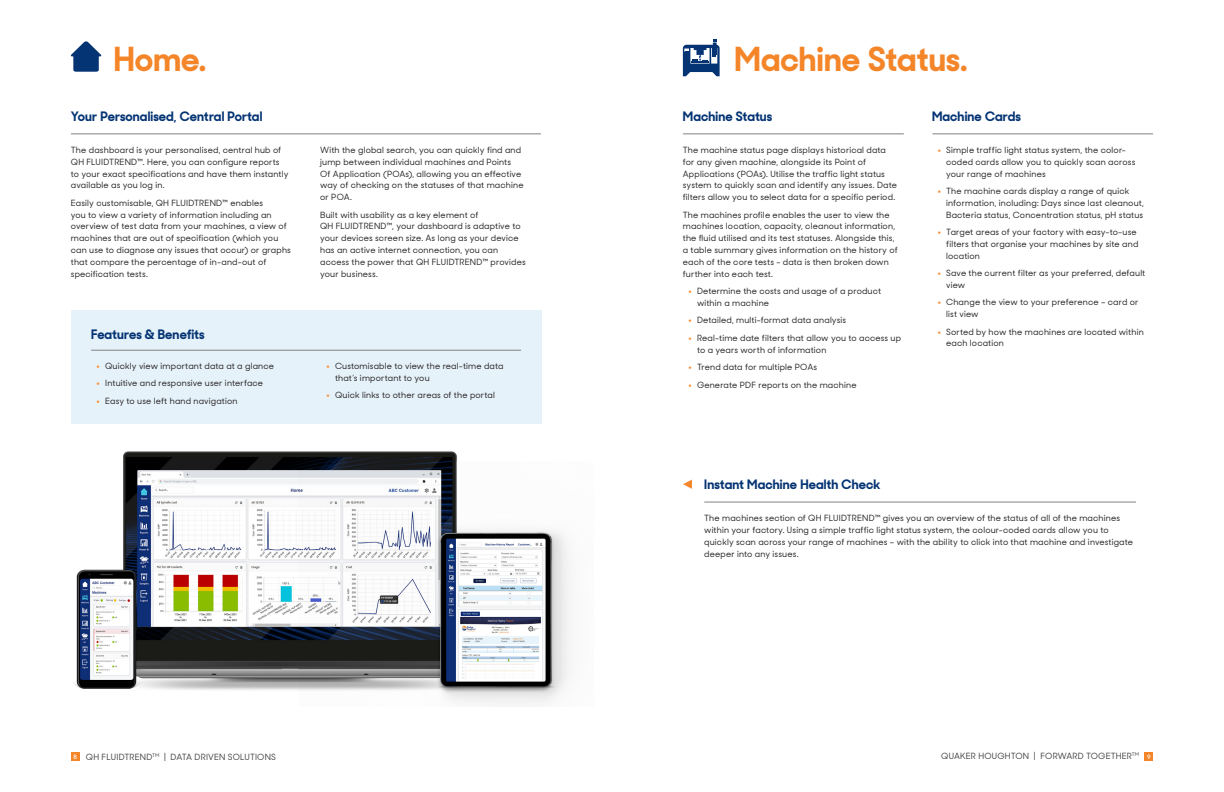
<style>
.page{position:relative;width:1224px;height:792px;background:#fff}
.page>*{position:absolute;margin:0;border:0;box-sizing:border-box;transform-origin:0 0}
.t1{font:700 33px "Sharp Sans Display No 2";letter-spacing:.005em;color:#f58529}
.t2{font:700 13px "Sharp Sans Display No 2";letter-spacing:.005em;color:#053474}
.t3{font:500 8.5px/11.8px "Sharp Sans Display No 2";letter-spacing:.02em;color:#231f20}
.t4{font:500 8.5px "Sharp Sans Display No 2";letter-spacing:.02em;color:#3e3e3f}
.t5{font:600 6px "Sharp Sans Display No 2";color:#fff}
.s1{font-weight:800;font-size:9px;color:#f6903b}
</style>
<div class="page">
<hr style="left:683px;top:134px;width:221px;height:1px;background:#808285">
<div style="left:71px;top:310px;width:470px;height:114px;background:#e6f2fa"></div>
<hr style="left:71px;top:134px;width:470px;height:1px;background:#808285">
<hr style="left:91px;top:350px;width:430px;height:1px;background:#808285">
<img style="left:74px;top:451px;width:495px;height:252px">
<svg style="left:70px;top:41px;width:32px;height:31px"></svg>
<hr style="left:704px;top:502px;width:432px;height:1px;background:#808285">
<svg style="left:683px;top:40px;width:37px;height:36px"></svg>
<svg style="left:683px;top:480px;width:9px;height:9px"></svg>
<hr style="left:932px;top:134px;width:221px;height:1px;background:#808285">
<div style="left:71px;top:752px;width:8px;height:9px;background:#f58529"></div>
<div style="left:1145px;top:752px;width:8px;height:9px;background:#f58529"></div>
<p class="t1" style="left:114px;top:31px;width:94px">Home.</p>
<p class="t1" style="left:735px;top:31px;width:234px">Machine Status.</p>
<p class="t2" style="left:71px;top:105px;width:193px">Your Personalised, Central Portal</p>
<p class="t2" style="left:683px;top:105px;width:91px">Machine Status</p>
<p class="t2" style="left:932px;top:105px;width:90px">Machine Cards</p>
<p class="t3" style="left:71px;top:143px;width:219px">The dashboard is your personalised, central hub of QH FLUIDTREND™. Here, you can configure reports to your exact specifications and have them instantly available as you log in.</p>
<p class="t3" style="left:71px;top:196px;width:222px">Easily customisable, QH FLUIDTREND™ enables<br>you to view a variety of information including an overview of test data from your machines, a view of machines that are out of specification (which you can use to diagnose any issues that occur) or graphs that compare the percentage of in-and-out of specification tests.</p>
<p class="t2" style="left:91px;top:323px;width:115px">Features &amp; Benefits</p>
<p class="t3" style="left:97px;top:359px;width:179px"><span class="s1">•</span> Quickly view important data at a glance</p>
<p class="t3" style="left:97px;top:377px;width:168px"><span class="s1">•</span> Intuitive and responsive user interface</p>
<p class="t3" style="left:97px;top:394px;width:142px"><span class="s1">•</span> Easy to use left hand navigation</p>
<p class="t3" style="left:320px;top:143px;width:205px">With the global search, you can quickly find and jump between individual machines and Points<br>Of Application (POAs), allowing you an effective way of checking on the statuses of that machine or POA.</p>
<p class="t3" style="left:320px;top:208px;width:207px">Built with usability as a key element of<br>QH FLUIDTREND™, your dashboard is adaptive to your devices screen size. As long as your device has an active internet connection, you can access the power that QH FLUIDTREND™ provides your business.</p>
<p class="t3" style="left:335px;top:359px;width:170px;text-indent:-9px"><span class="s1">•</span> Customisable to view the real-time data that’s important to you</p>
<p class="t3" style="left:327px;top:388px;width:170px"><span class="s1">•</span> Quick links to other areas of the portal</p>
<p class="t3" style="left:683px;top:143px;width:216px">The machine status page displays historical data for any given machine, alongside its Point of Applications (POAs). Utilise the traffic light status system to quickly scan and identify any issues. Date filters allow you to select data for a specific period.</p>
<p class="t3" style="left:683px;top:208px;width:216px">The machines profile enables the user to view the machines location, capacity, cleanout information, the fluid utilised and its test statuses. Alongside this, a table summary gives information on the history of each of the core tests - data is then broken down further into each test.</p>
<p class="t3" style="left:697px;top:284px;width:186px;text-indent:-9px"><span class="s1">•</span> Determine the costs and usage of a product within a machine</p>
<p class="t3" style="left:689px;top:314px;width:159px"><span class="s1">•</span> Detailed, multi-format data analysis</p>
<p class="t3" style="left:697px;top:331px;width:206px;text-indent:-9px"><span class="s1">•</span> Real-time date filters that allow you to access up to a years worth of information</p>
<p class="t3" style="left:689px;top:360px;width:130px"><span class="s1">•</span> Trend data for multiple POAs</p>
<p class="t3" style="left:689px;top:378px;width:170px"><span class="s1">•</span> Generate PDF reports on the machine</p>
<p class="t3" style="left:946px;top:143px;width:191px;text-indent:-9px"><span class="s1">•</span> Simple traffic light status system, the color&shy;coded cards allow you to quickly scan across your range of machines</p>
<p class="t3" style="left:946px;top:184px;width:199px;text-indent:-9px"><span class="s1">•</span> The machine cards display a range of quick information, including: Days since last cleanout,<br>Bacteria status, Concentration status, pH status</p>
<p class="t3" style="left:946px;top:225px;width:194px;text-indent:-9px"><span class="s1">•</span> Target areas of your factory with easy-to-use filters that organise your machines by site and location</p>
<p class="t3" style="left:946px;top:266px;width:201px;text-indent:-9px"><span class="s1">•</span> Save the current filter as your preferred, default view</p>
<p class="t3" style="left:946px;top:296px;width:194px;text-indent:-9px"><span class="s1">•</span> Change the view to your preference – card or list view</p>
<p class="t3" style="left:946px;top:325px;width:199px;text-indent:-9px"><span class="s1">•</span> Sorted by how the machines are located within each location</p>
<p class="t2" style="left:704px;top:474px;width:178px">Instant Machine Health Check</p>
<p class="t3" style="left:704px;top:511px;width:430px">The machines section of QH FLUIDTREND™ gives you an overview of the status of all of the machines within your factory. Using a simple traffic light status system, the colour-coded cards allow you to quickly scan across your range of machines – with the ability to click into that machine and investigate deeper into any issues.</p>
<p class="t5" style="left:73px;top:752px;width:5px">8</p>
<p class="t4" style="left:941px;top:749px;width:199px">QUAKER HOUGHTON | FORWARD TOGETHER<sup>TM</sup></p>
<p class="t4" style="left:86px;top:749px;width:192px">QH FLUIDTREND<sup>TM</sup> | DATA DRIVEN SOLUTIONS</p>
<p class="t5" style="left:1147px;top:752px;width:5px">9</p>
</div>
